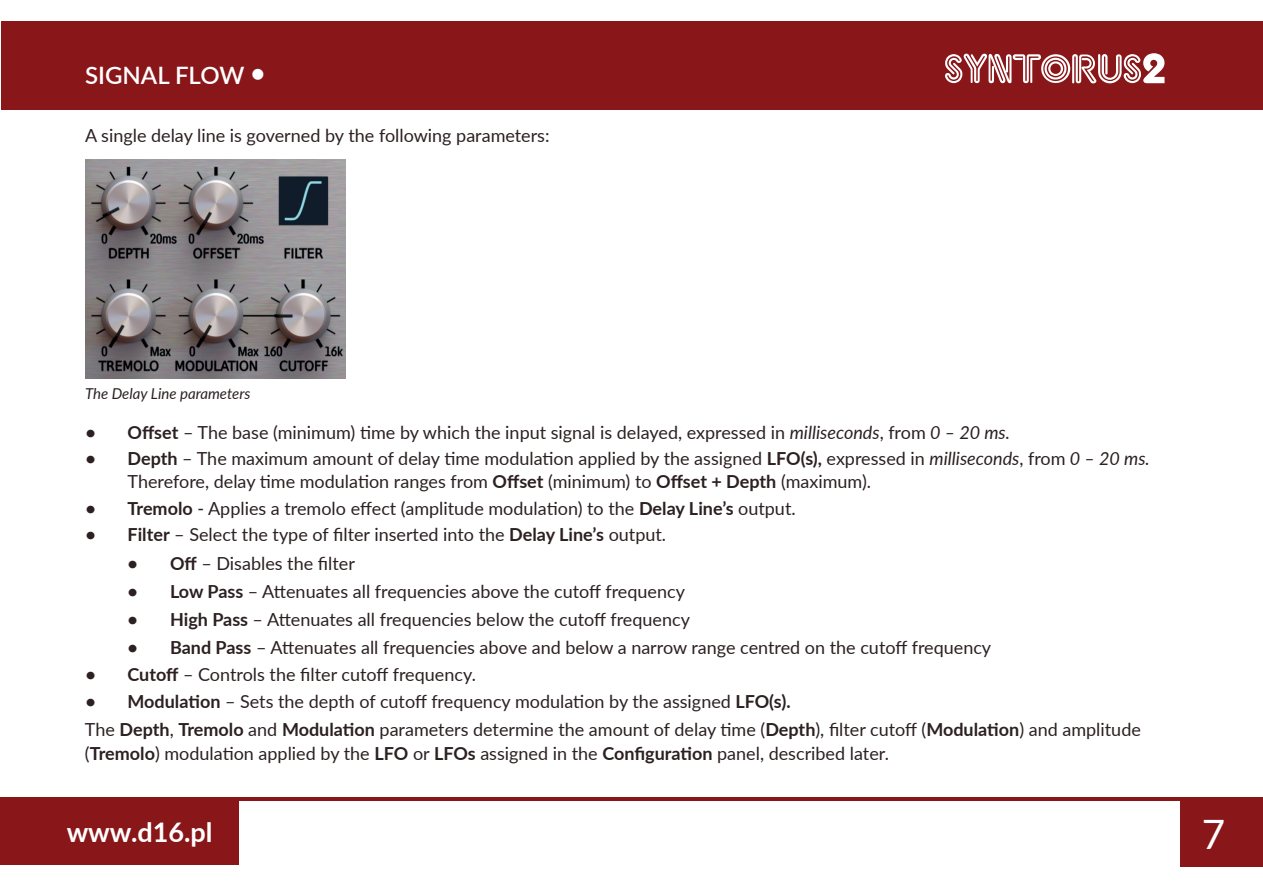
<style>
.page{position:relative;width:1263px;height:893px;background:#fff}
.page>*{position:absolute;margin:0;border:0;box-sizing:border-box;transform-origin:0 0}
.t1{font:40.5px "Lato";color:#fff}
.t2{font:700 27px "Lato";color:#fff}
.t3{font:600 24px "Lato";color:#fff}
.t4{font:18px/22.5px "Lato";color:#2c2021}
.t5{font:italic 15px "Lato";color:#2c2021}
.s1{font-size:27px}
.s2{font-weight:700}
.s3{font-style:italic}
</style>
<div class="page">
<div style="left:1px;top:21px;width:1262px;height:88px;background:#891618"></div>
<div style="left:1180px;top:798px;width:83px;height:69px;background:#891618"></div>
<hr style="left:0;top:797px;width:1263px;height:3px;background:#891618">
<div style="left:0;top:798px;width:238px;height:67px;background:#891618"></div>
<svg style="left:945px;top:53px;width:219px;height:30px"></svg>
<img style="left:85px;top:160px;width:261px;height:219px">
<h3 class="t3" style="left:85px;top:58px;width:182px">SIGNAL FLOW <span class="s1">•</span></h3>
<p class="t4" style="left:85px;top:124px;width:466px">A single delay line is governed by the following parameters:</p>
<p class="t5" style="left:85px;top:383px;width:167px">The Delay Line parameters</p>
<p class="t4" style="left:86px;top:420px;width:926px"><span class="s2">• Offset</span> – The base (minimum) time by which the input signal is delayed, expressed in <span class="s3">milliseconds</span>, from <span class="s3">0 – 20 ms.</span></p>
<p class="t4" style="left:128px;top:447px;width:1024px;text-indent:-42px"><span class="s2">• Depth</span> – The maximum amount of delay time modulation applied by the assigned <span class="s2">LFO(s),</span> expressed in <span class="s3">milliseconds</span>, from <span class="s3">0 – 20 ms.<br></span>Therefore, delay time modulation ranges from <span class="s2">Offset</span> (minimum) to <span class="s2">Offset + Depth</span> (maximum).</p>
<p class="t4" style="left:86px;top:496px;width:712px"><span class="s2">• Tremolo</span> - Applies a tremolo effect (amplitude modulation) to the <span class="s2">Delay Line’s</span> output.</p>
<p class="t4" style="left:86px;top:523px;width:582px"><span class="s2">• Filter</span> – Select the type of filter inserted into the <span class="s2">Delay Line’s</span> output.</p>
<p class="t4" style="left:128px;top:551px;width:229px"><span class="s2">• Off</span> – Disables the filter</p>
<p class="t4" style="left:128px;top:579px;width:559px"><span class="s2">• Low Pass</span> – Attenuates all frequencies above the cutoff frequency</p>
<p class="t4" style="left:128px;top:608px;width:564px"><span class="s2">• High Pass</span> – Attenuates all frequencies below the cutoff frequency</p>
<p class="t4" style="left:127px;top:636px;width:865px"><span class="s2">• Band Pass</span> – Attenuates all frequencies above and below a narrow range centred on the cutoff frequency</p>
<p class="t4" style="left:85px;top:663px;width:392px"><span class="s2">• Cutoff</span> – Controls the filter cutoff frequency.</p>
<p class="t4" style="left:85px;top:686px;width:1057px;line-height:28.2px"><span class="s2">• Modulation</span> – Sets the depth of cutoff frequency modulation by the assigned <span class="s2">LFO(s).<br></span>The <span class="s2">Depth</span>, <span class="s2">Tremolo</span> and <span class="s2">Modulation</span> parameters determine the amount of delay time (<span class="s2">Depth</span>), filter cutoff (<span class="s2">Modulation</span>) and amplitude</p>
<p class="t4" style="left:85px;top:742px;width:805px">(<span class="s2">Tremolo</span>) modulation applied by the <span class="s2">LFO</span> or <span class="s2">LFOs</span> assigned in the <span class="s2">Configuration</span> panel, described later.</p>
<h2 class="t2" style="left:67px;top:812px;width:147px">www.d16.pl</h2>
<h1 class="t1" style="left:1202px;top:805px;width:25px">7</h1>
</div>
